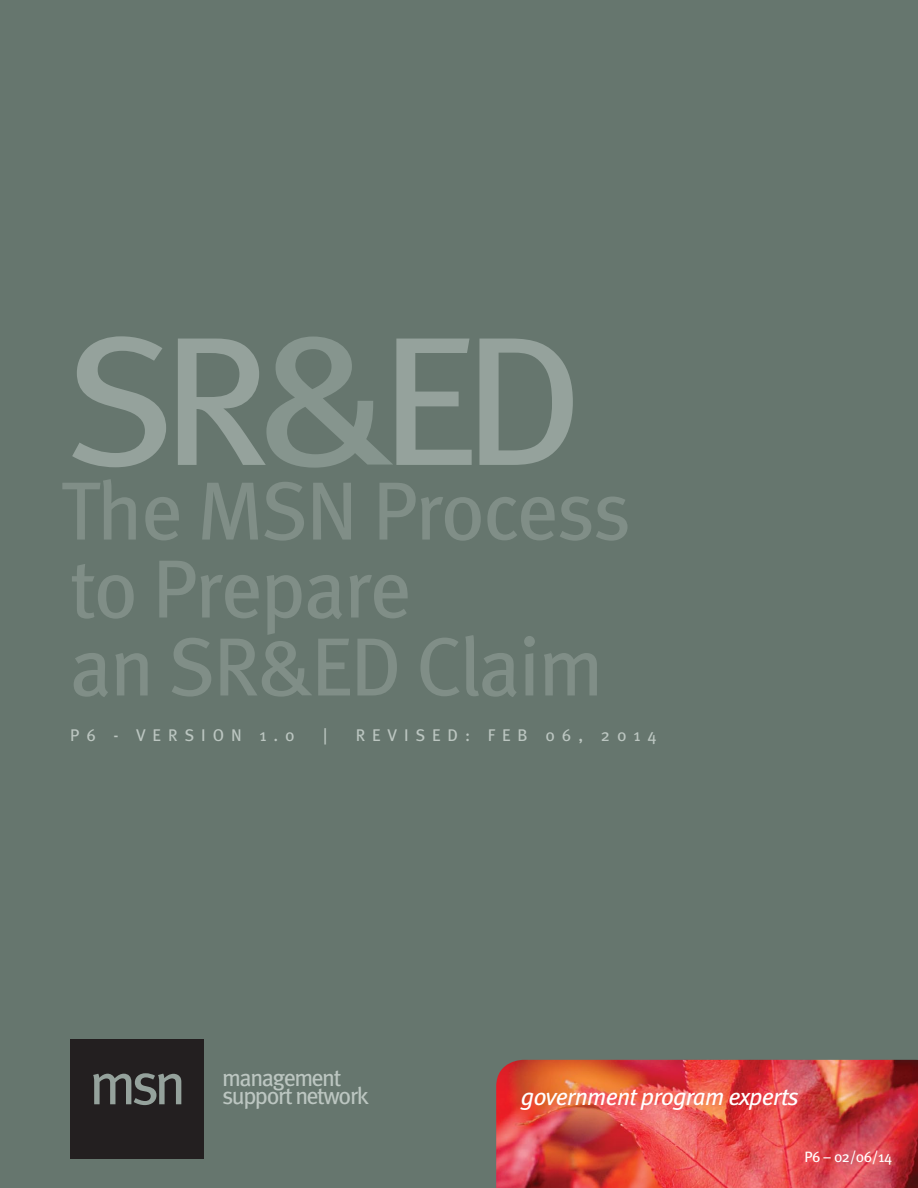
<style>
.page{position:relative;width:918px;height:1188px;background:#66766e}
.page>*{position:absolute;margin:0;border:0;box-sizing:border-box;transform-origin:0 0}
.t1{font:183.45px "Meta";color:#95a29c;scale:1.06 1}
.t2{font:82.5px/78px "Meta";letter-spacing:-.025em;color:#808e87}
.t3{font:59.4px "Meta";color:#95a29c}
.t4{font:italic 24px "Meta";letter-spacing:-.025em;color:#fff}
.t5{font:23.85px/18.5px "Meta";letter-spacing:-.055em;color:#bcc6c1}
.t6{font:16.95px "Meta";letter-spacing:.41em;color:#bcc6c1}
.t7{font:15px "Meta";letter-spacing:-.03em;color:#fff}
.s1{font-size:194.25px;color:#86958e}
</style>
<div class="page">
<img style="left:496px;top:1060px;width:422px;height:128px">
<div style="left:70px;top:1040px;width:134px;height:120px;background:#231f20"></div>
<h1 class="t1" style="left:62px;top:294px;width:493px">SR<span class="s1">&amp;</span>ED</h1>
<p class="t2" style="left:61px;top:471px;width:572px">The MSN Process to Prepare<br>an SR&amp;ED Claim</p>
<p class="t6" style="left:70px;top:726px;width:97px">P6 - Vers</p>
<p class="t6" style="left:201px;top:726px;width:95px">ion 1.0</p>
<p class="t6" style="left:323px;top:726px;width:6px">|</p>
<p class="t6" style="left:356px;top:726px;width:75px">Rev ised</p>
<p class="t6" style="left:465px;top:726px;width:193px">: Fe b 06, 2014</p>
<p class="t3" style="left:89px;top:1049px;width:99px">msn</p>
<p class="t5" style="left:222px;top:1068px;width:148px">management support network</p>
<p class="t4" style="left:521px;top:1083px;width:280px">government program experts</p>
<p class="t7" style="left:804px;top:1148px;width:89px">P6 – 02/06/14</p>
</div>
